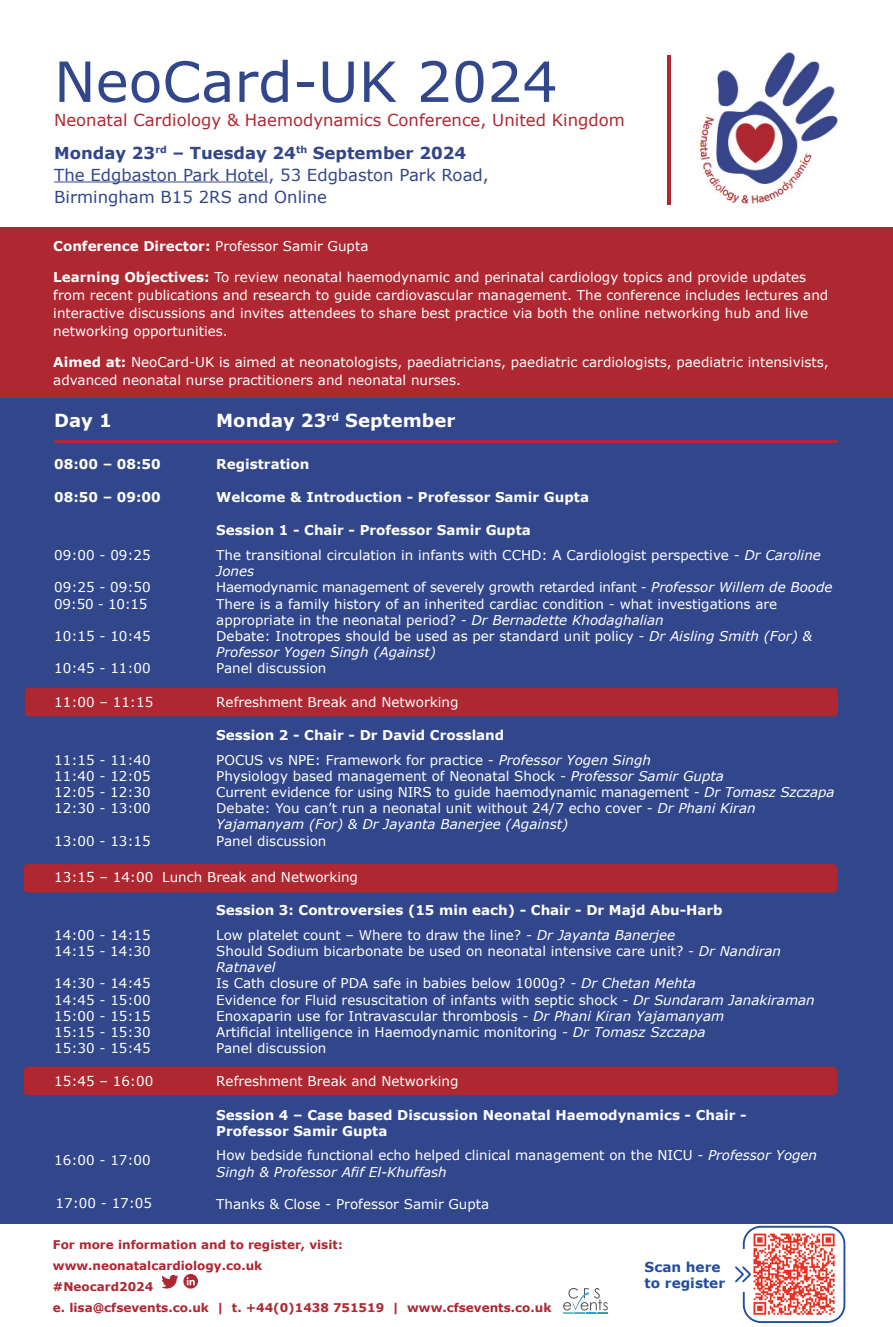
<style>
.page{position:relative;width:893px;height:1327px;background:#fff}
.page>*{position:absolute;margin:0;border:0;box-sizing:border-box;transform-origin:0 0}
.t1{font:55.5px "Verdana";color:#31468b}
.t2{font:700 18px "Verdana";color:#fff}
.t3{font:16.5px/32.5px "Verdana";color:#ae2731}
.t4{font:16.5px/22px "Verdana";color:#31468b}
.t5{font:700 13.65px/16.4px "Verdana";color:#234e9e}
.t6{font:13.5px/16.2px "Verdana";color:#fff}
.t7{font:700 13.5px/24.8px "Verdana";color:#fff}
.t8{font:700 12px/21px "Verdana";color:#ae2731}
.s1{font-weight:700;color:#31468b}
.s2{font-weight:400}
.s3{font-weight:700}
.s4{font-style:italic}
.s5{font-weight:400;font-style:italic}
</style>
<div class="page">
<div style="left:0;top:392px;width:893px;height:832px;background:#31468b"></div>
<img style="left:699px;top:52px;width:139px;height:154px">
<hr style="left:668px;top:55px;width:3px;height:150px;background:#ae2731">
<div style="left:0;top:227px;width:893px;height:171px;background:#ae2731"></div>
<hr style="left:54px;top:181px;width:214px;height:1px;background:#31468b">
<div style="left:25px;top:687px;width:813px;height:29px;background:#ae2731;border-radius:4px"></div>
<div style="left:24px;top:864px;width:813px;height:28px;background:#ae2731;border-radius:4px"></div>
<div style="left:24px;top:1066px;width:813px;height:29px;background:#ae2731;border-radius:4px"></div>
<hr style="left:54px;top:440px;width:784px;height:3px;background:#ae2731">
<img style="left:750px;top:1229px;width:89px;height:89px">
<div style="left:743px;top:1225px;width:102px;height:98px;border:2px solid #234e9e;border-radius:17px"></div>
<div style="left:734px;top:1249px;width:15px;height:43px;background:#fff"></div>
<svg style="left:735px;top:1264px;width:18px;height:20px"></svg>
<svg style="left:162px;top:1274px;width:36px;height:15px"></svg>
<img style="left:564px;top:1289px;width:43px;height:24px">
<h1 class="t1" style="left:54px;top:46px;width:505px">NeoCard-UK 2024</h1>
<p class="t3" style="left:54px;top:104px;width:572px">Neonatal Cardiology &amp; Haemodynamics Conference, United Kingdom<br><span class="s1">Monday 23</span><sup>rd</sup> <span class="s1">– Tuesday 24</span><sup>th</sup> <span class="s1">September 2024</span></p>
<p class="t4" style="left:54px;top:164px;width:436px">The Edgbaston Park Hotel, 53 Edgbaston Park Road,<br>Birmingham B15 2RS and Online</p>
<p class="t7" style="left:53px;top:234px;width:317px">Conference Director: <span class="s2">Professor Samir Gupta</span></p>
<p class="t6" style="left:53px;top:268px;width:776px;line-height:18px"><span class="s3">Learning Objectives:</span> To review neonatal haemodynamic and perinatal cardiology topics and provide updates from recent publications and research to guide cardiovascular management. The conference includes lectures and interactive discussions and invites attendees to share best practice via both the online networking hub and live networking opportunities.</p>
<p class="t6" style="left:53px;top:353px;width:777px;line-height:18px"><span class="s3">Aimed at:</span> NeoCard-UK is aimed at neonatologists, paediatricians, paediatric cardiologists, paediatric intensivists, advanced neonatal nurse practitioners and neonatal nurses.</p>
<h2 class="t2" style="left:54px;top:408px;width:59px">Day 1</h2>
<h2 class="t2" style="left:216px;top:408px;width:241px">Monday 23<sup>rd</sup> September</h2>
<p class="t7" style="left:54px;top:451px;width:108px">08:00 – 08:50</p>
<p class="t7" style="left:54px;top:485px;width:108px">08:50 – 09:00</p>
<p class="t7" style="left:216px;top:451px;width:95px">Registration</p>
<p class="t7" style="left:216px;top:485px;width:374px">Welcome &amp; Introduction - Professor Samir Gupta</p>
<p class="t6" style="left:216px;top:518px;width:606px;line-height:24.8px"><span class="s3">Session 1 - Chair - Professor Samir Gupta<br></span>The transitional circulation in infants with CCHD: A Cardiologist perspective - <span class="s4">Dr Caroline</span></p>
<p class="t6" style="left:216px;top:563px;width:618px"><span class="s4">Jones<br></span>Haemodynamic management of severely growth retarded infant - <span class="s4">Professor Willem de Boode </span>There is a family history of an inherited cardiac condition - what investigations are appropriate in the neonatal period? - <span class="s4">Dr Bernadette Khodaghalian<br></span>Debate: Inotropes should be used as per standard unit policy - <span class="s4">Dr Aisling Smith (For) &amp; Professor Yogen Singh (Against)</span></p>
<p class="t6" style="left:216px;top:660px;width:112px">Panel discussion</p>
<p class="t6" style="left:216px;top:694px;width:244px">Refreshment Break and Networking</p>
<p class="t6" style="left:216px;top:723px;width:436px;line-height:24.8px"><span class="s3">Session 2 - Chair - Dr David Crossland<br></span>POCUS vs NPE: Framework for practice - <span class="s4">Professor Yogen Singh</span></p>
<p class="t6" style="left:216px;top:768px;width:620px">Physiology based management of Neonatal Shock - <span class="s4">Professor Samir Gupta<br></span>Current evidence for using NIRS to guide haemodynamic management - <span class="s4">Dr Tomasz Szczapa </span>Debate: You can’t run a neonatal unit without 24/7 echo cover - <span class="s4">Dr Phani Kiran Yajamanyam (For) &amp; Dr Jayanta Banerjee (Against)</span></p>
<p class="t6" style="left:216px;top:832px;width:112px">Panel discussion</p>
<p class="t6" style="left:54px;top:869px;width:305px">13:15 – 14:00 Lunch Break and Networking</p>
<p class="t6" style="left:54px;top:547px;width:98px">09:00 - 09:25</p>
<p class="t6" style="left:54px;top:579px;width:98px">09:25 - 09:50<br>09:50 - 10:15</p>
<p class="t6" style="left:54px;top:628px;width:98px">10:15 - 10:45</p>
<p class="t6" style="left:54px;top:660px;width:98px">10:45 - 11:00</p>
<p class="t6" style="left:54px;top:694px;width:101px">11:00 – 11:15</p>
<p class="t6" style="left:54px;top:751px;width:98px;text-align:justify">11:15 - 11:40<br>11:40 - 12:05<br>12:05 - 12:30<br>12:30 - 13:00</p>
<p class="t6" style="left:54px;top:832px;width:98px">13:00 - 13:15</p>
<p class="t6" style="left:54px;top:927px;width:98px">14:00 - 14:15<br>14:15 - 14:30</p>
<p class="t6" style="left:54px;top:975px;width:98px;text-align:justify">14:30 - 14:45<br>14:45 - 15:00<br>15:00 - 15:15<br>15:15 - 15:30<br>15:30 - 15:45</p>
<p class="t6" style="left:54px;top:1073px;width:101px">15:45 – 16:00</p>
<p class="t6" style="left:56px;top:1195px;width:98px">17:00 - 17:05</p>
<p class="t7" style="left:216px;top:898px;width:508px">Session 3: Controversies (15 min each) - Chair - Dr Majd Abu-Harb<br><span class="s2">Low platelet count – Where to draw the line? -</span> <span class="s5">Dr Jayanta Banerjee</span></p>
<p class="t6" style="left:216px;top:943px;width:600px">Should Sodium bicarbonate be used on neonatal intensive care unit? - <span class="s4">Dr Nandiran Ratnavel<br></span>Is Cath closure of PDA safe in babies below 1000g? - <span class="s4">Dr Chetan Mehta<br></span>Evidence for Fluid resuscitation of infants with septic shock - <span class="s4">Dr Sundaram Janakiraman </span>Enoxaparin use for Intravascular thrombosis - <span class="s4">Dr Phani Kiran Yajamanyam<br></span>Artificial intelligence in Haemodynamic monitoring - <span class="s4">Dr Tomasz Szczapa<br></span>Panel discussion</p>
<p class="t6" style="left:216px;top:1073px;width:244px">Refreshment Break and Networking</p>
<p class="t7" style="left:216px;top:1106px;width:532px;line-height:16.2px">Session 4 – Case based Discussion Neonatal Haemodynamics - Chair -<br>Professor Samir Gupta</p>
<p class="t6" style="left:216px;top:1147px;width:602px">How bedside functional echo helped clinical management on the NICU - <span class="s4">Professor Yogen<br>Singh &amp; Professor Afif El-Khuffash</span></p>
<p class="t6" style="left:216px;top:1196px;width:275px">Thanks &amp; Close - Professor Samir Gupta</p>
<p class="t8" style="left:53px;top:1234px;width:500px">For more information and to register, visit: www.neonatalcardiology.co.uk<br>#Neocard2024<br>e. lisa@cfsevents.co.uk | t. +44(0)1438 751519 | www.cfsevents.co.uk</p>
<p class="t5" style="left:645px;top:1258px;width:82px">Scan here to register</p>
</div>
